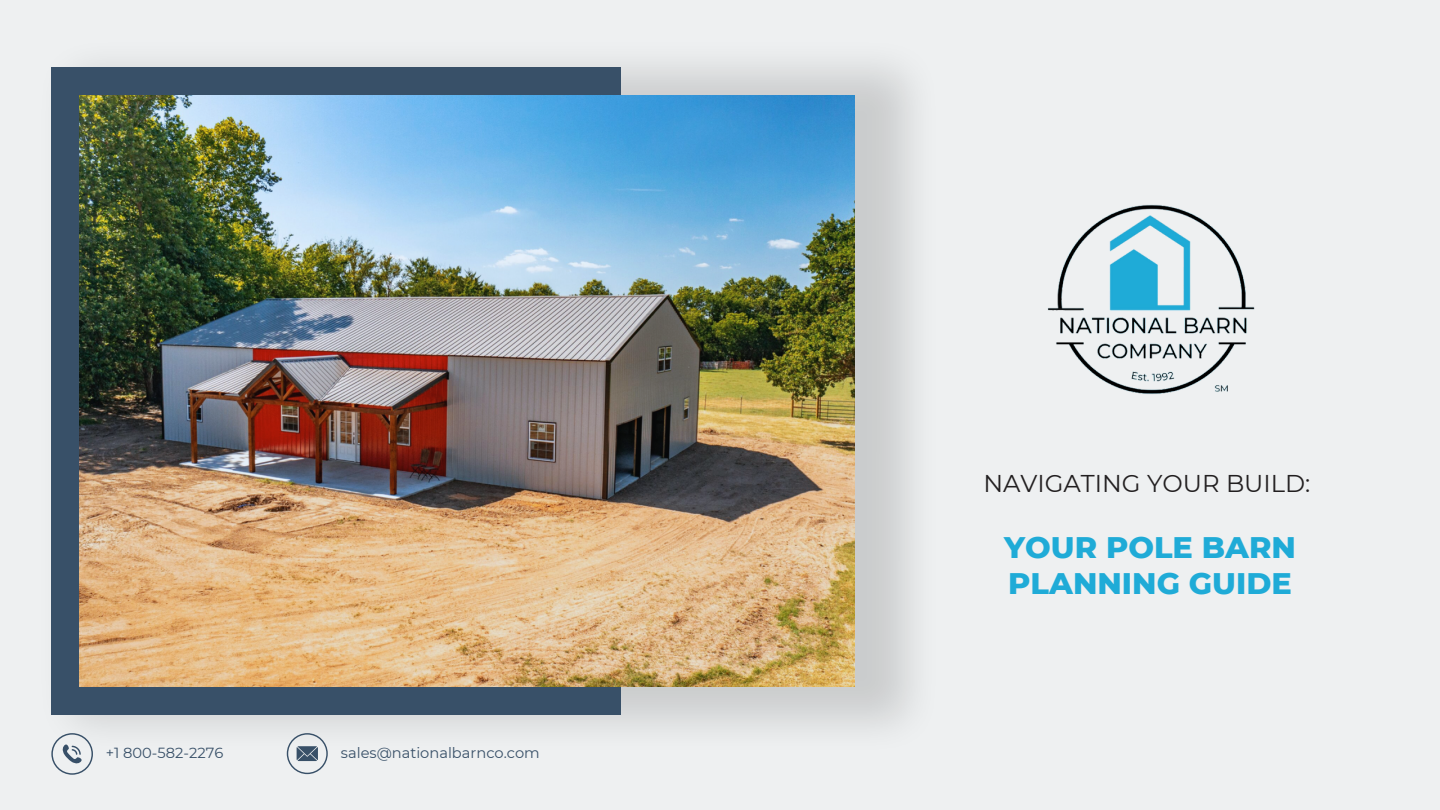
<style>
.page{position:relative;width:1440px;height:810px;background:#eef0f1}
.page>*{position:absolute;margin:0;border:0;box-sizing:border-box;transform-origin:0 0}
.t1{font:800 30.4px/36.5px "Montserrat";color:#1fabd7}
.t2{font:24.3px "Montserrat";color:#221f20}
.t3{font:14.6px "Montserrat";color:#385068}
</style>
<div class="page">
<img style="left:74px;top:64px;width:840px;height:691px">
<div style="left:51px;top:67px;width:570px;height:648px;background:#385068"></div>
<img style="left:79px;top:96px;width:776px;height:591px">
<img style="left:1047px;top:204px;width:208px;height:190px">
<svg style="left:51px;top:733px;width:42px;height:41px"></svg>
<svg style="left:287px;top:733px;width:41px;height:41px"></svg>
<p class="t3" style="left:106px;top:744px;width:119px">+1 800-582-2276</p>
<p class="t3" style="left:341px;top:744px;width:200px">sales@nationalbarnco.com</p>
<p class="t2" style="left:983px;top:469px;width:328px">NAVIGATING YOUR BUILD:</p>
<p class="t1" style="left:1004px;top:529px;width:293px">YOUR POLE BARN<br>PLANNING GUIDE</p>
</div>
